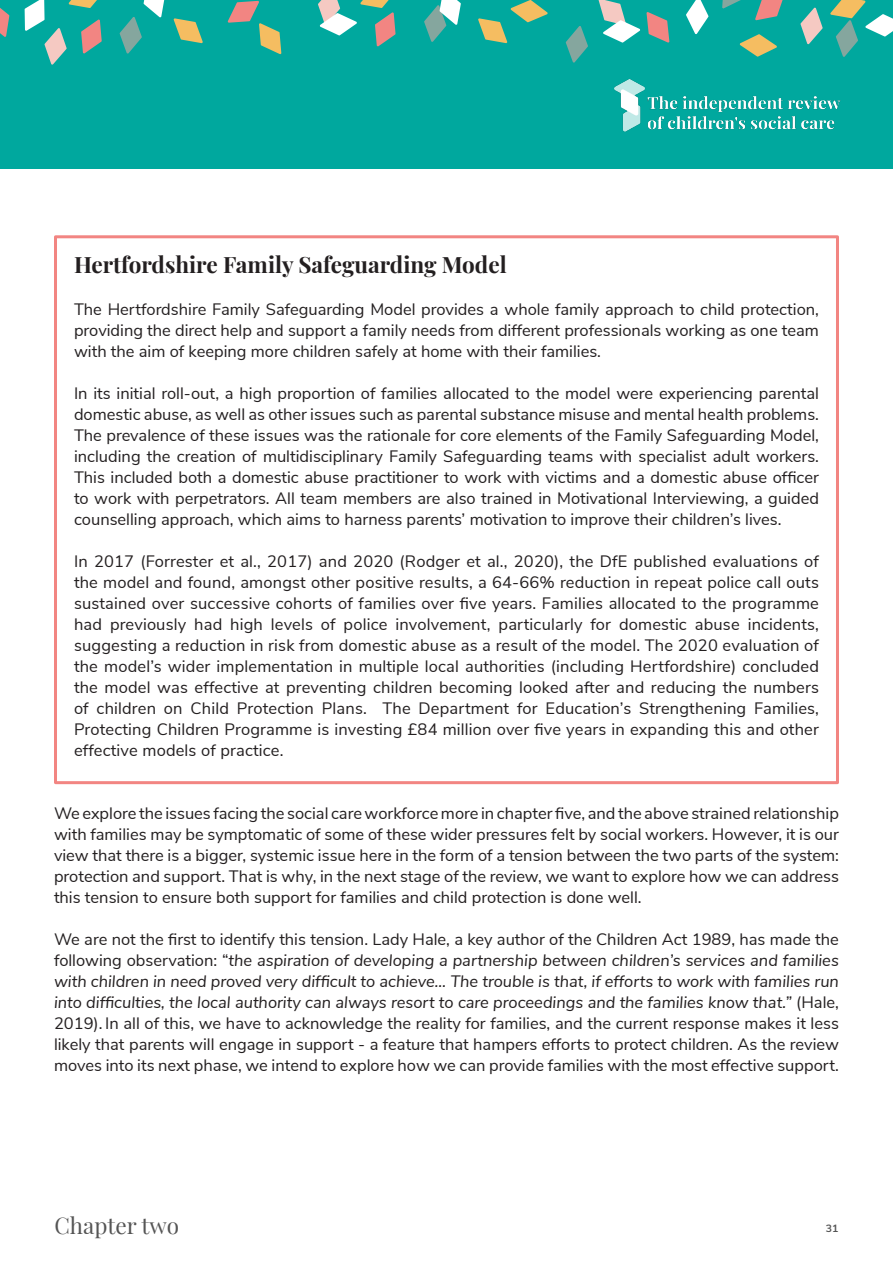
<style>
.page{position:relative;width:893px;height:1263px;background:#fff}
.page>*{position:absolute;margin:0;border:0;box-sizing:border-box;transform-origin:0 0}
.Heading_2{font:700 22.5px "Playfair Display";color:#231f20}
.t1{font:22.5px "Playfair Display";color:#545454}
.Body{font:16.5px/21px "Nunito Sans";color:#231f20;text-align:justify}
.t2{font:700 10.5px "Nunito Sans";color:#545454}
.s1{font-style:italic}
</style>
<div class="page">
<div style="left:0;top:0;width:893px;height:169px;background:#00a89e"></div>
<svg style="left:173px;top:18px;width:30px;height:25px"></svg>
<svg style="left:120px;top:0;width:45px;height:54px"></svg>
<svg style="left:228px;top:1px;width:54px;height:53px"></svg>
<svg style="left:646px;top:12px;width:23px;height:31px"></svg>
<svg style="left:424px;top:0;width:37px;height:42px"></svg>
<svg style="left:318px;top:0;width:78px;height:47px"></svg>
<svg style="left:478px;top:0;width:70px;height:43px"></svg>
<svg style="left:598px;top:0;width:42px;height:43px"></svg>
<svg style="left:800px;top:7px;width:23px;height:37px"></svg>
<svg style="left:830px;top:0;width:63px;height:57px"></svg>
<svg style="left:25px;top:0;width:77px;height:65px"></svg>
<svg style="left:0;top:8px;width:9px;height:29px"></svg>
<svg style="left:722px;top:0;width:19px;height:9px"></svg>
<svg style="left:740px;top:34px;width:37px;height:23px"></svg>
<svg style="left:686px;top:0;width:22px;height:34px"></svg>
<svg style="left:755px;top:0;width:28px;height:20px"></svg>
<svg style="left:566px;top:26px;width:22px;height:37px"></svg>
<img style="left:615px;top:80px;width:226px;height:52px">
<div style="left:54px;top:235px;width:785px;height:549px;border:3px solid #f28582"></div>
<p class="Heading_2" style="left:74px;top:247px;width:434px">Hertfordshire Family Safeguarding Model</p>
<p class="Body" style="left:74px;top:298px;width:746px">The Hertfordshire Family Safeguarding Model provides a whole family approach to child protection, providing the direct help and support a family needs from different professionals working as one team with the aim of keeping more children safely at home with their families.</p>
<p class="Body" style="left:74px;top:382px;width:746px">In its initial roll-out, a high proportion of families allocated to the model were experiencing parental domestic abuse, as well as other issues such as parental substance misuse and mental health problems.<br>The prevalence of these issues was the rationale for core elements of the Family Safeguarding Model, including the creation of multidisciplinary Family Safeguarding teams with specialist adult workers.<br>This included both a domestic abuse practitioner to work with victims and a domestic abuse officer to work with perpetrators. All team members are also trained in Motivational Interviewing, a guided counselling approach, which aims to harness parents’ motivation to improve their children’s lives.</p>
<p class="Body" style="left:74px;top:550px;width:746px">In 2017 (Forrester et al., 2017) and 2020 (Rodger et al., 2020), the DfE published evaluations of the model and found, amongst other positive results, a 64-66% reduction in repeat police call outs sustained over successive cohorts of families over five years. Families allocated to the programme had previously had high levels of police involvement, particularly for domestic abuse incidents, suggesting a reduction in risk from domestic abuse as a result of the model. The 2020 evaluation of the model’s wider implementation in multiple local authorities (including Hertfordshire) concluded the model was effective at preventing children becoming looked after and reducing the numbers of children on Child Protection Plans. The Department for Education’s Strengthening Families, Protecting Children Programme is investing £84 million over five years in expanding this and other effective models of practice.</p>
<p class="Body" style="left:54px;top:802px;width:786px">We explore the issues facing the social care workforce more in chapter five, and the above strained relationship with families may be symptomatic of some of these wider pressures felt by social workers. However, it is our view that there is a bigger, systemic issue here in the form of a tension between the two parts of the system: protection and support. That is why, in the next stage of the review, we want to explore how we can address this tension to ensure both support for families and child protection is done well.</p>
<p class="Body" style="left:54px;top:928px;width:786px">We are not the first to identify this tension. Lady Hale, a key author of the Children Act 1989, has made the following observation: “<span class="s1">the aspiration of developing a partnership between children’s services and families with children in need proved very difficult to achieve… The trouble is that, if efforts to work with families run into difficulties, the local authority can always resort to care proceedings and the families know that.”</span> (Hale, 2019). In all of this, we have to acknowledge the reality for families, and the current response makes it less likely that parents will engage in support - a feature that hampers efforts to protect children. As the review moves into its next phase, we intend to explore how we can provide families with the most effective support.</p>
<h1 class="t1" style="left:54px;top:1208px;width:126px">Chapter two</h1>
<p class="t2" style="left:826px;top:1221px;width:14px">31</p>
</div>
